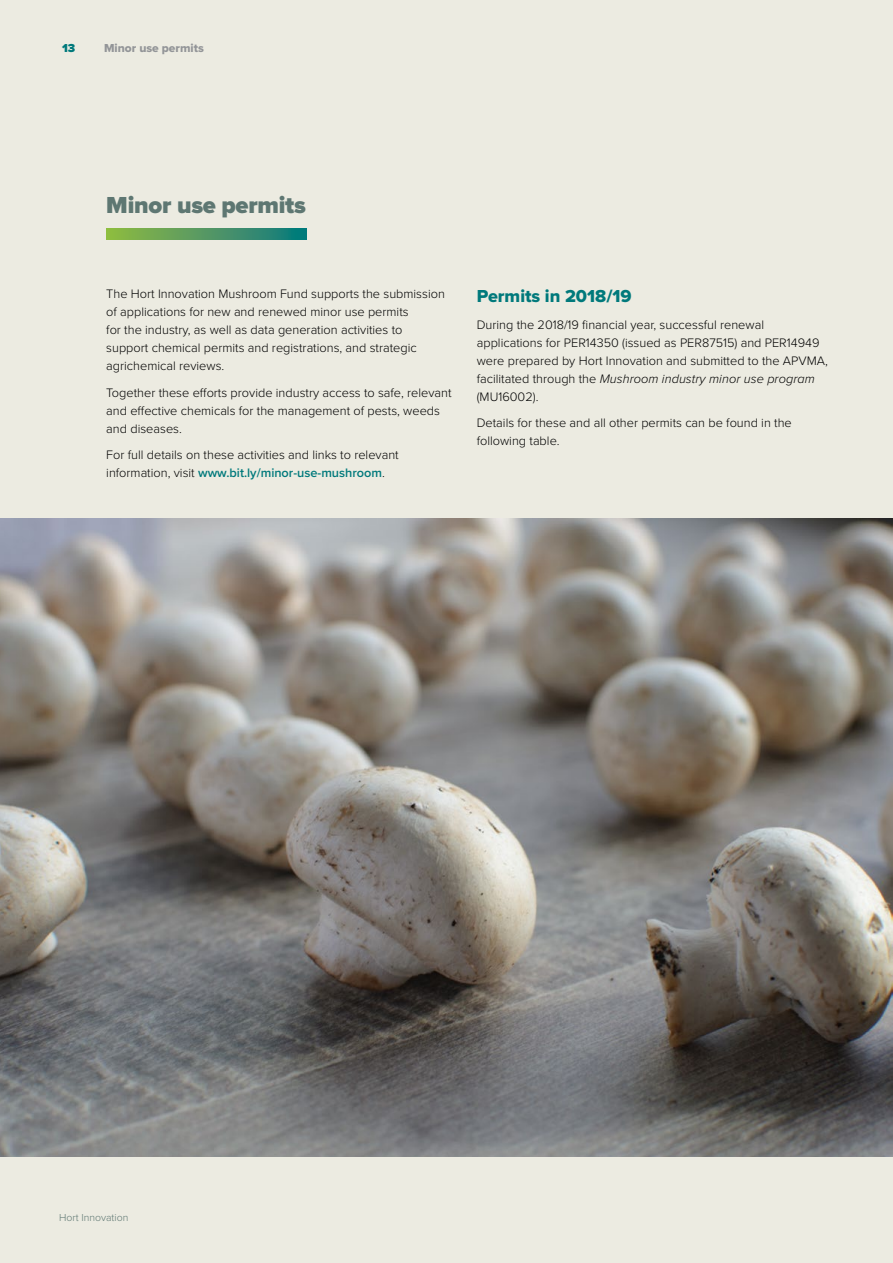
<style>
.page{position:relative;width:893px;height:1263px;background:#ecebe1}
.page>*{position:absolute;margin:0;border:0;box-sizing:border-box;transform-origin:0 0}
.t1{font:900 24px "Proxima Nova";letter-spacing:-.01em;color:#5e7772}
.t2{font:18px "Proxima Nova Extrabld";color:#00797b}
.t3{font:300 12.75px/18px "Proxima Nova";color:#000}
.t4{font:12px "Proxima Nova Extrabld";color:#939598}
.t5{font:900 12px "Proxima Nova";color:#00797b}
.t6{font:300 10.5px "Proxima Nova";color:#5e7772}
.s1{font-weight:600;color:#00797b}
.s2{font-style:italic}
</style>
<div class="page">
<img style="left:0;top:519px;width:893px;height:638px">
<svg style="left:106px;top:229px;width:200px;height:10px;background:#509861"></svg>
<p class="t5" style="left:62px;top:39px;width:15px">13</p>
<p class="t4" style="left:104px;top:39px;width:101px">Minor use permits</p>
<h1 class="t1" style="left:106px;top:187px;width:201px">Minor use permits</h1>
<p class="t3" style="left:106px;top:284px;width:340px">The Hort Innovation Mushroom Fund supports the submission of applications for new and renewed minor use permits<br>for the industry, as well as data generation activities to support chemical permits and registrations, and strategic agrichemical reviews.</p>
<p class="t3" style="left:106px;top:383px;width:347px">Together these efforts provide industry access to safe, relevant and effective chemicals for the management of pests, weeds and diseases.</p>
<p class="t3" style="left:106px;top:445px;width:294px">For full details on these activities and links to relevant information, visit <span class="s1">www.bit.ly/minor-use-mushroom</span>.</p>
<h2 class="t2" style="left:477px;top:283px;width:156px">Permits in 2018/19</h2>
<p class="t3" style="left:477px;top:315px;width:353px">During the 2018/19 financial year, successful renewal applications for PER14350 (issued as PER87515) and PER14949 were prepared by Hort Innovation and submitted to the APVMA, facilitated through the <span class="s2">Mushroom industry minor use program </span>(MU16002).</p>
<p class="t3" style="left:477px;top:413px;width:317px">Details for these and all other permits can be found in the following table.</p>
<p class="t6" style="left:59px;top:1209px;width:71px">Hort Innovation</p>
</div>
